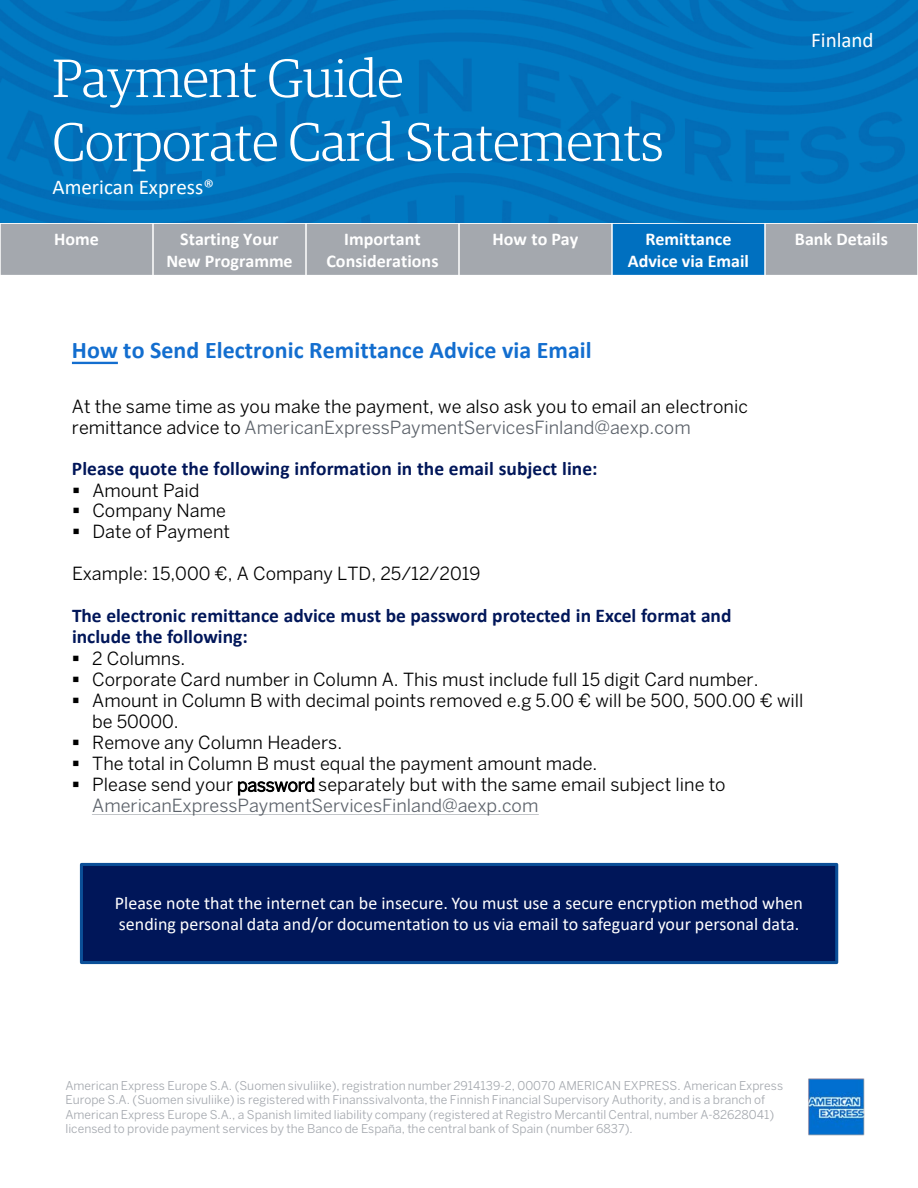
<style>
.page{position:relative;width:918px;height:1188px;background:#fff}
.page>*{position:absolute;margin:0;border:0;box-sizing:border-box;transform-origin:0 0}
.t1{font:300 54px/63.8px "Guardian Egyp";color:#fff}
.t2{font:700 24px "Calibri";letter-spacing:.005em;color:#136ecf}
.t3{font:21px "Calibri";color:#fff}
.t4{font:700 19.5px/20.9px "Calibri";color:#001659}
.t5{font:18px/20.5px "Benton Sans";color:#000}
.t6{font:18px/21.6px "Calibri";color:#fff}
.t7{font:700 18px/21.6px "Calibri";color:#fff;text-align:center}
.t8{font:12px/14.4px "Benton Sans";color:#a4a8ae}
.s1{color:#5d636b}
</style>
<div class="page">
<img style="left:0;top:0;width:918px;height:223px">
<img style="left:808px;top:1078px;width:57px;height:58px">
<div style="left:0;top:223px;width:153px;height:54px;background:#a4a8ae"></div>
<div style="left:153px;top:223px;width:153px;height:54px;background:#a4a8ae"></div>
<div style="left:306px;top:223px;width:153px;height:54px;background:#a4a8ae"></div>
<div style="left:459px;top:223px;width:153px;height:54px;background:#a4a8ae"></div>
<div style="left:612px;top:223px;width:153px;height:54px;background:#0070c0"></div>
<div style="left:765px;top:223px;width:153px;height:54px;background:#a4a8ae"></div>
<hr style="left:152px;top:223px;width:2px;height:54px;background:#fff">
<hr style="left:305px;top:223px;width:2px;height:54px;background:#fff">
<hr style="left:458px;top:223px;width:2px;height:54px;background:#fff">
<hr style="left:611px;top:223px;width:2px;height:54px;background:#fff">
<hr style="left:764px;top:223px;width:2px;height:54px;background:#fff">
<hr style="left:0;top:223px;width:1px;height:54px;background:#fff">
<hr style="left:917px;top:223px;width:1px;height:54px;background:#fff">
<hr style="left:0;top:223px;width:918px;height:1px;background:#fff">
<hr style="left:0;top:275px;width:918px;height:2px;background:#fff">
<div style="left:81px;top:864px;width:756px;height:99px;background:#001659"></div>
<div style="left:80px;top:863px;width:758px;height:101px;border:3px solid #0b4f98"></div>
<hr style="left:72px;top:362px;width:46px;height:2px;background:#136ecf">
<h1 class="t1" style="left:52px;top:43px;width:612px">Payment Guide<br>Corporate Card Statements</h1>
<p class="t3" style="left:52px;top:172px;width:163px">American Express®</p>
<p class="t3" style="left:811px;top:25px;width:64px">Finland</p>
<p class="t7" style="left:54px;top:228px;width:46px">Home</p>
<p class="t7" style="left:166px;top:228px;width:128px">Starting Your<br>New Programme</p>
<p class="t7" style="left:326px;top:228px;width:114px">Important<br>Considerations</p>
<p class="t7" style="left:493px;top:228px;width:87px">How to Pay</p>
<p class="t7" style="left:628px;top:228px;width:123px">Remittance<br>Advice via Email</p>
<p class="t7" style="left:795px;top:228px;width:95px">Bank Details</p>
<h2 class="t2" style="left:72px;top:333px;width:521px">How to Send Electronic Remittance Advice via Email</h2>
<p class="t5" style="left:72px;top:395px;width:678px;line-height:21px">At the same time as you make the payment, we also ask you to email an electronic remittance advice to <span class="s1">AmericanExpressPaymentServicesFinland@aexp.com</span></p>
<p class="t4" style="left:72px;top:458px;width:527px">Please quote the following information in the email subject line:</p>
<p class="t5" style="left:72px;top:479px;width:129px">▪ Amount Paid</p>
<p class="t5" style="left:72px;top:500px;width:156px">▪ Company Name</p>
<p class="t5" style="left:72px;top:521px;width:160px">▪ Date of Payment</p>
<p class="t5" style="left:72px;top:563px;width:410px">Example: 15,000 €, A Company LTD, 25/12/2019</p>
<p class="t4" style="left:72px;top:605px;width:661px">The electronic remittance advice must be password protected in Excel format and include the following:</p>
<p class="t5" style="left:72px;top:647px;width:115px">▪ 2 Columns.</p>
<p class="t5" style="left:72px;top:668px;width:688px">▪ Corporate Card number in Column A. This must include full 15 digit Card number.</p>
<p class="t5" style="left:92px;top:690px;width:713px;text-indent:-20px">▪ Amount in Column B with decimal points removed e.g 5.00 € will be 500, 500.00 € will be 50000.</p>
<p class="t5" style="left:72px;top:731px;width:272px">▪ Remove any Column Headers.</p>
<p class="t5" style="left:72px;top:752px;width:527px">▪ The total in Column B must equal the payment amount made.</p>
<p class="t5" style="left:92px;top:774px;width:635px;text-indent:-20px">▪ Please send your password separately but with the same email subject line to<br><span class="s1">AmericanExpressPaymentServicesFinland@aexp.com</span></p>
<p class="t6" style="left:115px;top:892px;width:690px">Please note that the internet can be insecure. You must use a secure encryption method when sending personal data and/or documentation to us via email to safeguard your personal data.</p>
<p class="t8" style="left:66px;top:1078px;width:719px">American Express Europe S.A. (Suomen sivuliike), registration number 2914139-2, 00070 AMERICAN EXPRESS. American Express Europe S.A. (Suomen sivuliike) is registered with Finanssivalvonta, the Finnish Financial Supervisory Authority, and is a branch of American Express Europe S.A., a Spanish limited liability company (registered at Registro Mercantil Central, number A-82628041) licensed to provide payment services by the Banco de España, the central bank of Spain (number 6837).</p>
</div>
